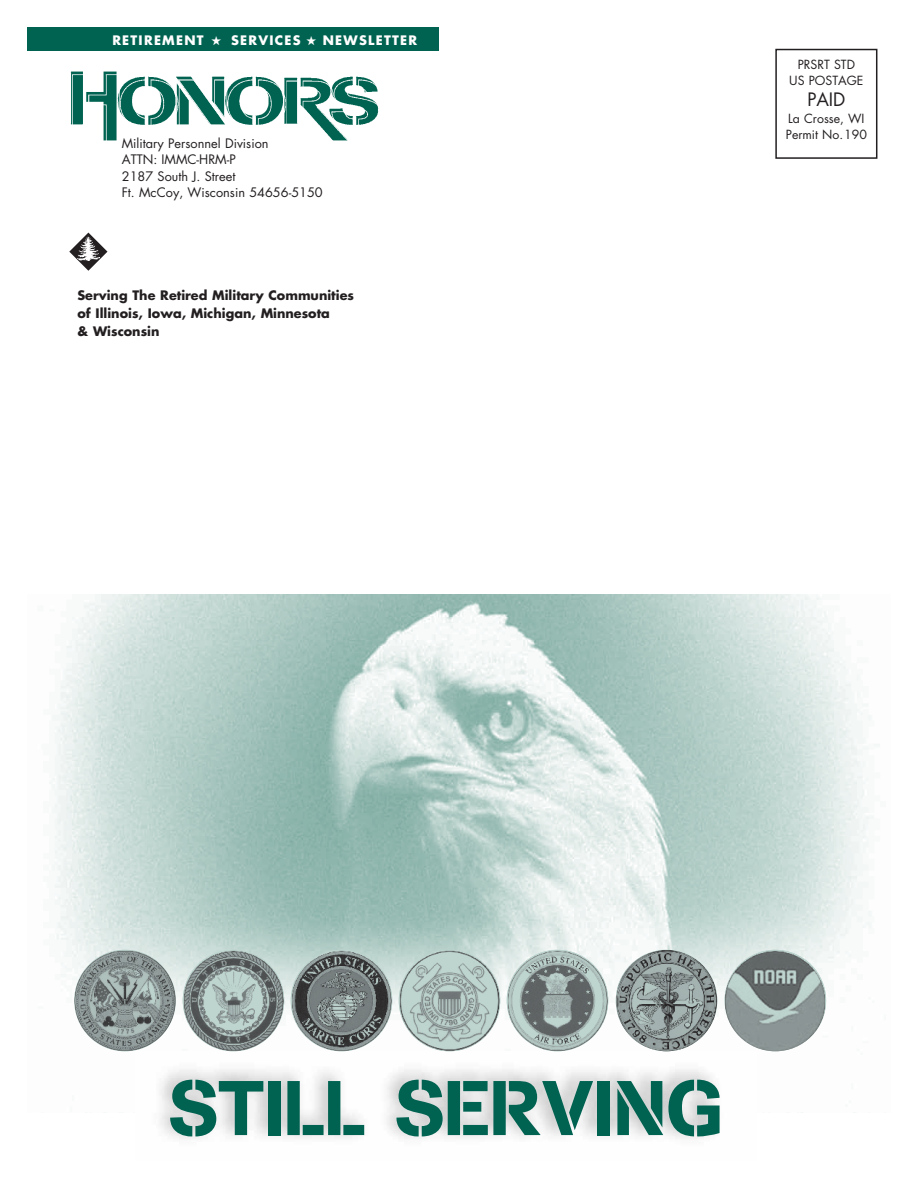
<style>
.page{position:relative;width:918px;height:1188px;background:#fff}
.page>*{position:absolute;margin:0;border:0;box-sizing:border-box;transform-origin:0 0}
.t1{font:81px "Cargo D";color:#006351}
.t2{font:18px "Futura";color:#231f20}
.t3{font:12.75px/16.5px "Futura";color:#231f20}
.t4{font:700 12.75px/18px "Futura";color:#231f20}
.t5{font:700 12.75px "Futura";letter-spacing:.1em;color:#fff}
.t6{font:12.3px/16.5px "Futura";color:#231f20;text-align:center}
</style>
<div class="page">
<div style="left:27px;top:27px;width:412px;height:24px;background:#006351"></div>
<div style="left:775px;top:49px;width:102px;height:110px;border:2px solid #231f20"></div>
<svg style="left:69px;top:233px;width:38px;height:38px"></svg>
<img style="left:77px;top:236px;width:23px;height:25px">
<img style="left:49px;top:594px;width:831px;height:458px">
<img style="left:70px;top:71px;width:309px;height:70px">
<img style="left:183px;top:950px;width:101px;height:101px;border-radius:51px">
<img style="left:507px;top:950px;width:101px;height:101px;border-radius:51px">
<img style="left:291px;top:950px;width:101px;height:101px;border-radius:51px">
<img style="left:399px;top:950px;width:101px;height:101px;border-radius:51px">
<img style="left:74px;top:950px;width:102px;height:101px;border-radius:51px">
<img style="left:616px;top:950px;width:101px;height:101px;border-radius:51px">
<img style="left:725px;top:950px;width:101px;height:101px;border-radius:51px">
<p class="t5" style="left:112px;top:31px;width:306px">RETIREMENT ★ SERVICES ★ NEWSLETTER</p>
<p class="t3" style="left:122px;top:135px;width:202px">Military Personnel Division<br>ATTN: IMMC-HRM-P<br>2187 South J. Street<br>Ft. McCoy, Wisconsin 54656-5150</p>
<p class="t4" style="left:77px;top:285px;width:278px">Serving The Retired Military Communities of Illinois, Iowa, Michigan, Minnesota<br>&amp; Wisconsin</p>
<p class="t6" style="left:789px;top:56px;width:76px">PRSRT STD<br>US POSTAGE</p>
<h2 class="t2" style="left:807px;top:87px;width:40px">PAID</h2>
<p class="t6" style="left:786px;top:110px;width:83px;text-align:left">La Crosse, WI<br>Permit No.190</p>
<h1 class="t1" style="left:169px;top:1060px;width:555px">STILL SERVING</h1>
</div>
